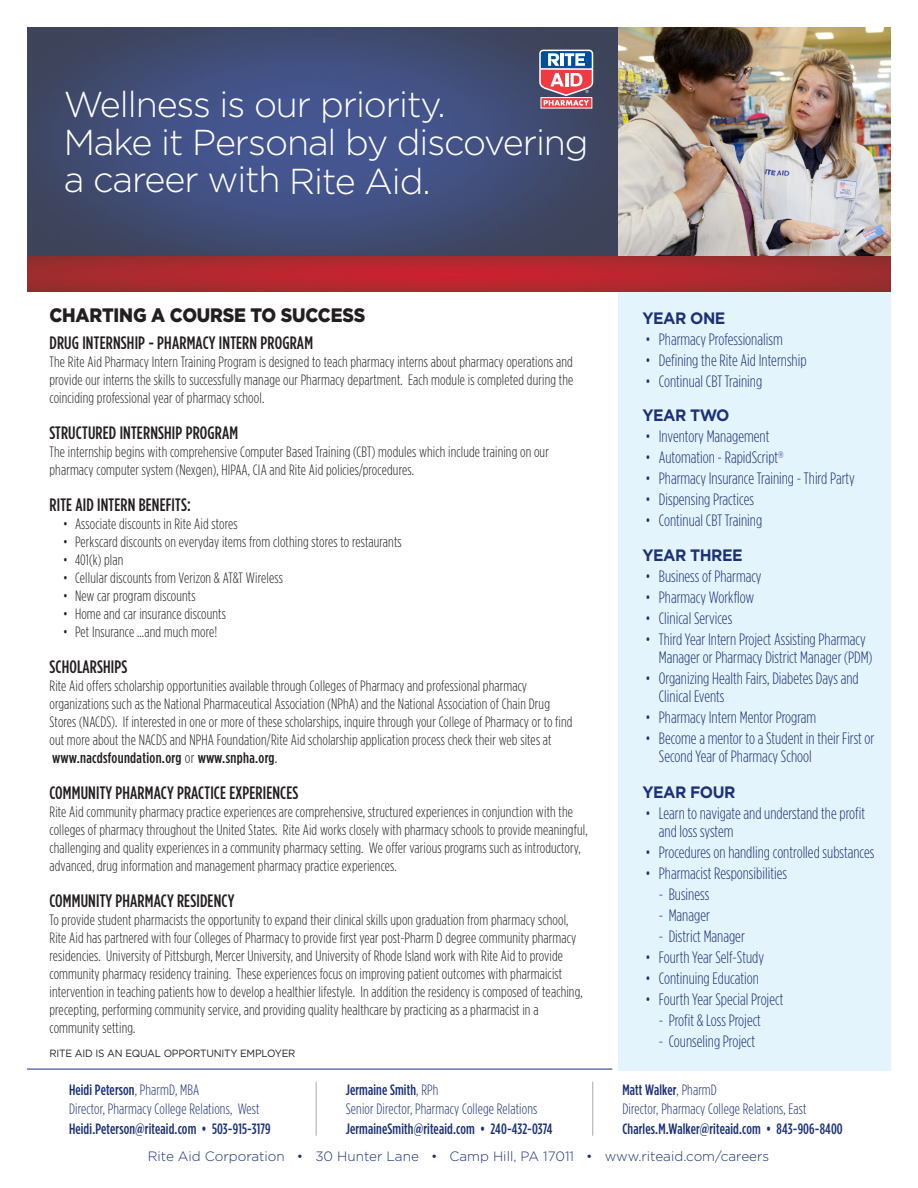
<style>
.page{position:relative;width:918px;height:1188px;background:#fff}
.page>*{position:absolute;margin:0;border:0;box-sizing:border-box;transform-origin:0 0}
.t1{font:300 36px "Gotham";letter-spacing:-.03em;color:#fff}
.t2{font:900 19.5px "Gotham";letter-spacing:-.01em;color:#231f20;scale:.91 1}
.t3{font:500 18px "Gotham Condensed";letter-spacing:.01em;color:#231f20}
.t4{font:300 16.5px "Gotham Condensed";color:#1c3177}
.t5{font:700 16.5px "Gotham";letter-spacing:-.03em;color:#1c3177;scale:.95 1}
.t6{font:300 15px/18px "Gotham Condensed";letter-spacing:.01em;color:#231f20}
.t7{font:500 15px "Gotham Condensed";letter-spacing:.01em;color:#1c3177}
.t8{font:300 15px "Gotham Condensed";letter-spacing:.01em;color:#1c3177}
.t9{font:500 15px "Gotham Condensed";letter-spacing:.02em;color:#231f20;scale:1.05 1}
.t10{font:300 13.5px "Gotham";color:#1c3177}
.t11{font:10.5px "Gotham";letter-spacing:-.02em;color:#231f20;scale:.95 1}
.s1{font-weight:300}
.s2{font-weight:400}
</style>
<div class="page">
<div style="left:619px;top:290px;width:272px;height:780px;background:#e3f4fc"></div>
<img style="left:27px;top:27px;width:864px;height:264px">
<svg style="left:541px;top:97px;width:51px;height:12px"></svg>
<svg style="left:538px;top:49px;width:56px;height:57px"></svg>
<hr style="left:316px;top:1082px;width:1px;height:54px;background:#a8a9ad">
<hr style="left:592px;top:1082px;width:1px;height:54px;background:#a8a9ad">
<hr style="left:27px;top:1069px;width:585px;height:1px;background:#1c3177">
<p class="t1" style="left:64px;top:82px;width:383px">Wellness is our priority.</p>
<p class="t1" style="left:64px;top:119px;width:526px">Make it Personal by discovering</p>
<p class="t1" style="left:64px;top:157px;width:369px">a career with Rite Aid.</p>
<p class="t2" style="left:50px;top:302px;width:348px">CHARTING A COURSE TO SUCCESS</p>
<p class="t3" style="left:50px;top:333px;width:265px">DRUG INTERNSHIP - PHARMACY INTERN PROGRAM</p>
<p class="t6" style="left:50px;top:352px;width:525px;text-align:justify">The Rite Aid Pharmacy Intern Training Program is designed to teach pharmacy interns about pharmacy operations and provide our interns the skills to successfully manage our Pharmacy department. Each module is completed during the coinciding professional year of pharmacy school.</p>
<p class="t3" style="left:50px;top:423px;width:190px">STRUCTURED INTERNSHIP PROGRAM</p>
<p class="t6" style="left:50px;top:442px;width:501px">The internship begins with comprehensive Computer Based Training (CBT) modules which include training on our</p>
<p class="t6" style="left:50px;top:460px;width:366px">pharmacy computer system (Nexgen), HIPAA, CIA and Rite Aid policies/procedures.</p>
<p class="t3" style="left:50px;top:495px;width:143px">RITE AID INTERN BENEFITS:</p>
<p class="t6" style="left:63px;top:514px;width:176px">• Associate discounts in Rite Aid stores</p>
<p class="t6" style="left:63px;top:532px;width:340px">• Perkscard discounts on everyday items from clothing stores to restaurants</p>
<p class="t6" style="left:63px;top:550px;width:62px">• 401(k) plan</p>
<p class="t6" style="left:63px;top:568px;width:221px">• Cellular discounts from Verizon &amp; AT&amp;T Wireless</p>
<p class="t6" style="left:63px;top:586px;width:134px">• New car program discounts</p>
<p class="t6" style="left:63px;top:604px;width:164px">• Home and car insurance discounts</p>
<p class="t6" style="left:63px;top:622px;width:156px">• Pet Insurance ...and much more!</p>
<p class="t3" style="left:50px;top:657px;width:79px">SCHOLARSHIPS</p>
<p class="t6" style="left:50px;top:676px;width:479px">Rite Aid offers scholarship opportunities available through Colleges of Pharmacy and professional pharmacy</p>
<p class="t6" style="left:50px;top:694px;width:502px">organizations such as the National Pharmaceutical Association (NPhA) and the National Association of Chain Drug</p>
<p class="t6" style="left:50px;top:712px;width:525px">Stores (NACDS). If interested in one or more of these scholarships, inquire through your College of Pharmacy or to find</p>
<p class="t6" style="left:50px;top:730px;width:504px">out more about the NACDS and NPHA Foundation/Rite Aid scholarship application process check their web sites at</p>
<p class="t9" style="left:52px;top:749px;width:216px">www.nacdsfoundation.org <span class="s1">or</span> www.snpha.org<span class="s2">.</span></p>
<p class="t3" style="left:50px;top:783px;width:250px">COMMUNITY PHARMACY PRACTICE EXPERIENCES</p>
<p class="t6" style="left:50px;top:802px;width:540px">Rite Aid community pharmacy practice experiences are comprehensive, structured experiences in conjunction with the colleges of pharmacy throughout the United States. Rite Aid works closely with pharmacy schools to provide meaningful, challenging and quality experiences in a community pharmacy setting. We offer various programs such as introductory, advanced, drug information and management pharmacy practice experiences.</p>
<p class="t3" style="left:50px;top:891px;width:186px">COMMUNITY PHARMACY RESIDENCY</p>
<p class="t6" style="left:50px;top:910px;width:520px">To provide student pharmacists the opportunity to expand their clinical skills upon graduation from pharmacy school,</p>
<p class="t6" style="left:50px;top:928px;width:528px">Rite Aid has partnered with four Colleges of Pharmacy to provide first year post-Pharm D degree community pharmacy</p>
<p class="t6" style="left:50px;top:946px;width:535px">residencies. University of Pittsburgh, Mercer University, and University of Rhode Island work with Rite Aid to provide community pharmacy residency training. These experiences focus on improving patient outcomes with pharmaicist intervention in teaching patients how to develop a healthier lifestyle. In addition the residency is composed of teaching, precepting, performing community service, and providing quality healthcare by practicing as a pharmacist in a</p>
<p class="t6" style="left:50px;top:1018px;width:88px">community setting.</p>
<p class="t11" style="left:50px;top:1046px;width:260px">RITE AID IS AN EQUAL OPPORTUNITY EMPLOYER</p>
<p class="t5" style="left:642px;top:307px;width:89px">YEAR ONE</p>
<p class="t4" style="left:645px;top:330px;width:139px">• Pharmacy Professionalism</p>
<p class="t4" style="left:645px;top:351px;width:163px">• Defining the Rite Aid Internship</p>
<p class="t4" style="left:645px;top:372px;width:118px">• Continual CBT Training</p>
<p class="t5" style="left:642px;top:405px;width:93px">YEAR TWO</p>
<p class="t4" style="left:645px;top:428px;width:126px">• Inventory Management</p>
<p class="t4" style="left:645px;top:449px;width:140px">• Automation - RapidScript<sup>®</sup></p>
<p class="t4" style="left:645px;top:470px;width:211px">• Pharmacy Insurance Training - Third Party</p>
<p class="t4" style="left:645px;top:491px;width:110px">• Dispensing Practices</p>
<p class="t4" style="left:645px;top:512px;width:118px">• Continual CBT Training</p>
<p class="t5" style="left:642px;top:544px;width:107px">YEAR THREE</p>
<p class="t4" style="left:645px;top:567px;width:118px">• Business of Pharmacy</p>
<p class="t4" style="left:645px;top:588px;width:110px">• Pharmacy Workflow</p>
<p class="t4" style="left:645px;top:609px;width:88px">• Clinical Services</p>
<p class="t4" style="left:645px;top:630px;width:222px">• Third Year Intern Project Assisting Pharmacy</p>
<p class="t4" style="left:659px;top:648px;width:215px">Manager or Pharmacy District Manager (PDM)</p>
<p class="t4" style="left:645px;top:669px;width:215px">• Organizing Health Fairs, Diabetes Days and</p>
<p class="t4" style="left:659px;top:687px;width:67px">Clinical Events</p>
<p class="t4" style="left:645px;top:708px;width:172px">• Pharmacy Intern Mentor Program</p>
<p class="t4" style="left:645px;top:729px;width:231px">• Become a mentor to a Student in their First or</p>
<p class="t4" style="left:659px;top:747px;width:154px">Second Year of Pharmacy School</p>
<p class="t5" style="left:642px;top:781px;width:100px">YEAR FOUR</p>
<p class="t4" style="left:645px;top:804px;width:221px">• Learn to navigate and understand the profit</p>
<p class="t4" style="left:659px;top:822px;width:76px">and loss system</p>
<p class="t4" style="left:645px;top:843px;width:231px">• Procedures on handling controlled substances</p>
<p class="t4" style="left:645px;top:864px;width:143px">• Pharmacist Responsibilities</p>
<p class="t4" style="left:659px;top:885px;width:52px">- Business</p>
<p class="t4" style="left:659px;top:906px;width:53px">- Manager</p>
<p class="t4" style="left:659px;top:927px;width:88px">- District Manager</p>
<p class="t4" style="left:645px;top:948px;width:120px">• Fourth Year Self-Study</p>
<p class="t4" style="left:645px;top:969px;width:115px">• Continuing Education</p>
<p class="t4" style="left:645px;top:990px;width:140px">• Fourth Year Special Project</p>
<p class="t4" style="left:659px;top:1011px;width:104px">- Profit &amp; Loss Project</p>
<p class="t4" style="left:659px;top:1032px;width:98px">- Counseling Project</p>
<p class="t7" style="left:69px;top:1081px;width:132px">Heidi Peterson<span class="s1">, PharmD, MBA</span></p>
<p class="t8" style="left:69px;top:1101px;width:192px">Director, Pharmacy College Relations, West</p>
<p class="t7" style="left:69px;top:1120px;width:203px">Heidi.Peterson@riteaid.com • 503-915-3179</p>
<p class="t7" style="left:346px;top:1081px;width:94px">Jermaine Smith<span class="s1">, RPh</span></p>
<p class="t8" style="left:346px;top:1101px;width:193px">Senior Director, Pharmacy College Relations</p>
<p class="t7" style="left:346px;top:1120px;width:208px">JermaineSmith@riteaid.com • 240-432-0374</p>
<p class="t7" style="left:622px;top:1081px;width:96px">Matt Walker<span class="s1">, PharmD</span></p>
<p class="t8" style="left:622px;top:1101px;width:186px">Director, Pharmacy College Relations, East</p>
<p class="t7" style="left:622px;top:1120px;width:222px">Charles.M.Walker@riteaid.com • 843-906-8400</p>
<p class="t10" style="left:148px;top:1148px;width:623px">Rite Aid Corporation • 30 Hunter Lane • Camp Hill, PA 17011 • www.riteaid.com/careers</p>
</div>
